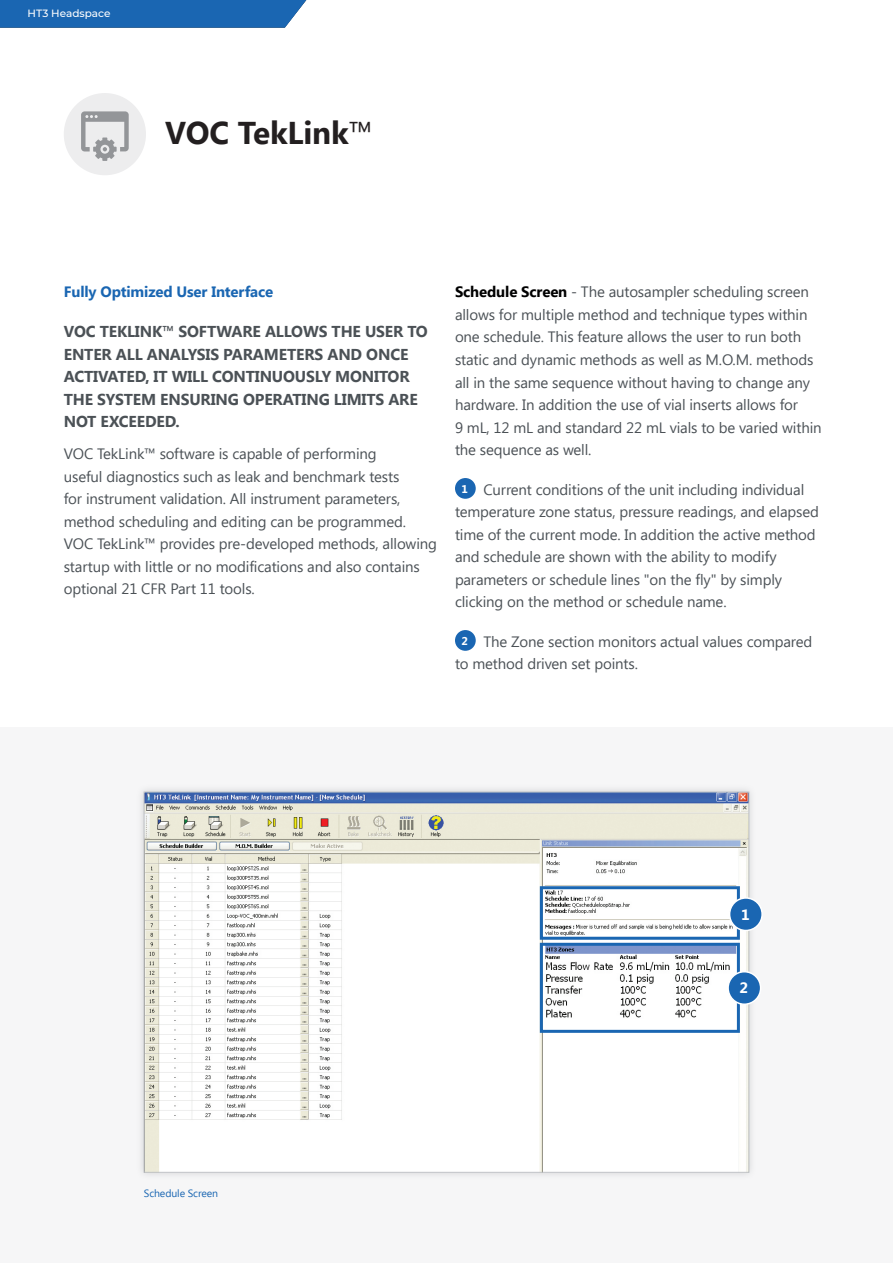
<style>
.page{position:relative;width:893px;height:1263px;background:#fff}
.page>*{position:absolute;margin:0;border:0;box-sizing:border-box;transform-origin:0 0}
.t1{font:700 31.5px "Segoe UI";letter-spacing:-.005em;color:#231f20}
.t2{font:700 15.75px/22.5px "Segoe UI";letter-spacing:-.01em;color:#4b5156}
.t3{font:15px/22.5px "Segoe UI";letter-spacing:-.01em;color:#4b5156}
.t4{font:700 15px "Segoe UI";letter-spacing:-.01em;color:#1a66b2}
.t5{font:700 15px "Segoe UI";color:#fff}
.t6{font:10.5px "Segoe UI";letter-spacing:-.01em;color:#1a66b2}
.t7{font:500 10.5px "Montserrat";color:#fff}
.s1{font-weight:600}
.s2{font-weight:700;color:#000001}
.s3{font-weight:700;font-size:11.25px;color:#fff}
</style>
<div class="page">
<div style="left:455px;top:478px;width:21px;height:21px;background:#1a66b2;border-radius:50%"></div>
<div style="left:455px;top:630px;width:21px;height:21px;background:#1a66b2;border-radius:50%"></div>
<div style="left:64px;top:93px;width:82px;height:82px;background:#ededee;border-radius:50%"></div>
<div style="left:0;top:727px;width:893px;height:536px;background:#f6f6f7"></div>
<div style="left:136px;top:784px;width:621px;height:396px;background:#868a8e;opacity:.35"></div>
<img style="left:146px;top:794px;width:601px;height:376px">
<div style="left:540px;top:886px;width:200px;height:54px;border:3px solid #1a66b2"></div>
<div style="left:540px;top:943px;width:200px;height:90px;border:3px solid #1a66b2"></div>
<div style="left:730px;top:898px;width:32px;height:32px;background:#1a66b2;border-radius:50%"></div>
<div style="left:729px;top:897px;width:34px;height:34px;border:2px solid #fff;border-radius:50%"></div>
<div style="left:728px;top:972px;width:33px;height:32px;background:#1a66b2;border-radius:50%"></div>
<div style="left:727px;top:971px;width:34px;height:34px;border:2px solid #fff;border-radius:50%"></div>
<svg style="left:81px;top:111px;width:48px;height:50px"></svg>
<div style="left:0;top:0;width:306px;height:28px;background:#1a66b2"></div>
<p class="t7" style="left:28px;top:6px;width:84px">HT3 Headspace</p>
<h1 class="t1" style="left:165px;top:115px;width:185px">VOC TekLink</h1>
<p class="t4" style="left:64px;top:284px;width:211px">Fully Optimized User Interface</p>
<p class="t2" style="left:64px;top:320px;width:366px">VOC TEKLINK<span class="s1">™</span> SOFTWARE ALLOWS THE USER TO ENTER ALL ANALYSIS PARAMETERS AND ONCE ACTIVATED, IT WILL CONTINUOUSLY MONITOR THE SYSTEM ENSURING OPERATING LIMITS ARE NOT EXCEEDED.</p>
<p class="t3" style="left:64px;top:443px;width:375px">VOC TekLink software is capable of performing<br>useful diagnostics such as leak and benchmark tests<br>for instrument validation. All instrument parameters, method scheduling and editing can be programmed.<br>VOC TekLink provides pre-developed methods, allowing startup with little or no modifications and also contains optional 21 CFR Part 11 tools.</p>
<p class="t3" style="left:455px;top:281px;width:368px"><span class="s2">Schedule Screen</span> - The autosampler scheduling screen allows for multiple method and technique types within one schedule. This feature allows the user to run both static and dynamic methods as well as M.O.M. methods all in the same sequence without having to change any hardware. In addition the use of vial inserts allows for<br>9 mL, 12 mL and standard 22 mL vials to be varied within the sequence as well.</p>
<p class="t3" style="left:455px;top:478px;width:366px;text-indent:7px"><span class="s3">1</span> Current conditions of the unit including individual temperature zone status, pressure readings, and elapsed time of the current mode. In addition the active method and schedule are shown with the ability to modify parameters or schedule lines "on the fly" by simply clicking on the method or schedule name.</p>
<p class="t3" style="left:455px;top:630px;width:359px;text-indent:7px"><span class="s3">2</span> The Zone section monitors actual values compared to method driven set points.</p>
<p class="t6" style="left:144px;top:1187px;width:76px">Schedule Screen</p>
<p class="t5" style="left:741px;top:906px;width:10px">1</p>
<p class="t5" style="left:739px;top:979px;width:10px">2</p>
</div>
